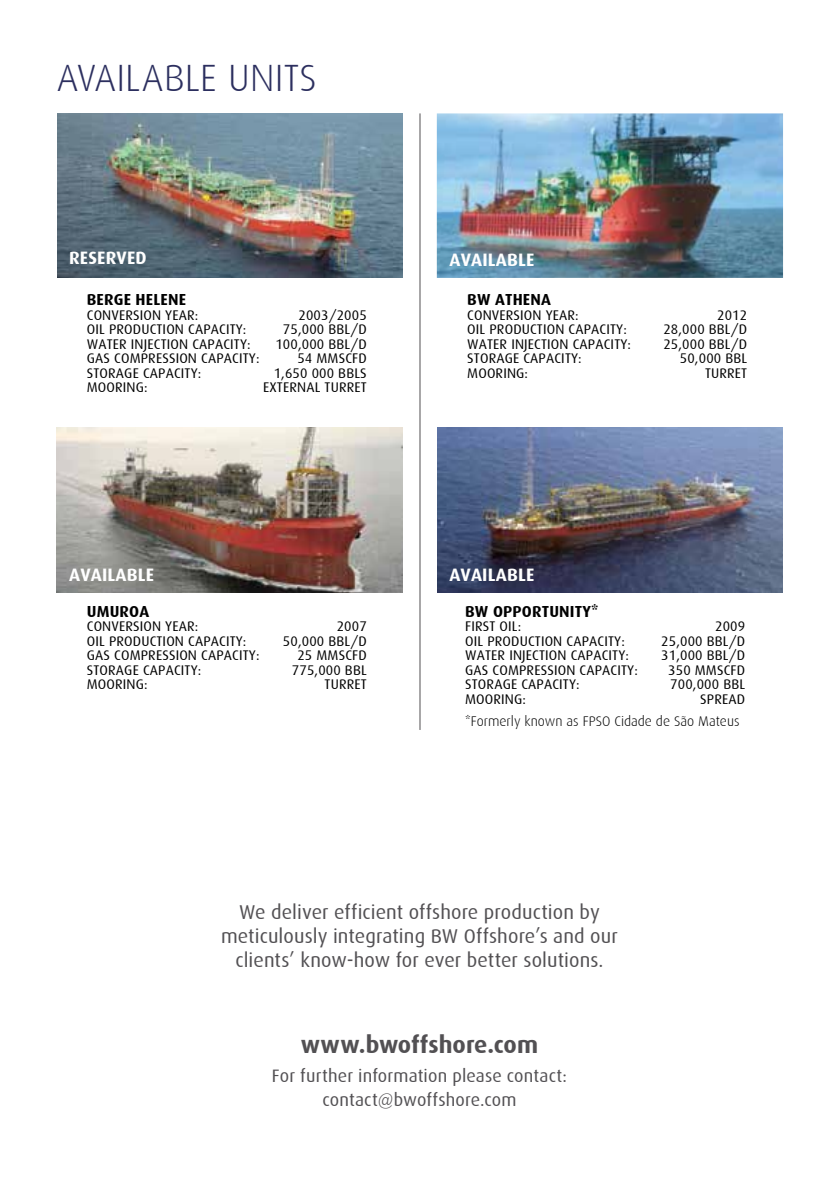
<style>
.page{position:relative;width:840px;height:1191px;background:#fff}
.page>*{position:absolute;margin:0;border:0;box-sizing:border-box;transform-origin:0 0}
.t1{font:300 38px "Dax";letter-spacing:.005em;color:#2c2f5f}
.t2{font:700 24px "Dax";color:#525053}
.t3{font:20px/24px "Dax";letter-spacing:.005em;color:#525053;text-align:center}
.t4{font:18px/24px "Dax";letter-spacing:.01em;color:#525053;text-align:center}
.t5{font:700 18px "Dax";letter-spacing:.01em;color:#fff}
.t6{font:700 16px "Dax";letter-spacing:.01em;color:#000}
.t7{font:14px "Dax";letter-spacing:.01em;color:#000}
.t8{font:300 14px "Dax";color:#000}
</style>
<div class="page">
<img style="left:58px;top:113px;width:345px;height:165px">
<img style="left:436px;top:113px;width:346px;height:165px">
<img style="left:56px;top:427px;width:347px;height:165px">
<img style="left:437px;top:427px;width:344px;height:165px">
<hr style="left:419px;top:113px;width:1px;height:617px;background:#525053">
<h1 class="t1" style="left:57px;top:57px;width:261px">AVAILABLE UNITS</h1>
<p class="t5" style="left:69px;top:248px;width:79px">RESERVED</p>
<p class="t5" style="left:449px;top:249px;width:86px">AVAILABLE</p>
<p class="t6" style="left:87px;top:290px;width:101px">BERGE HELENE</p>
<p class="t7" style="left:87px;top:307px;width:113px">CONVERSION YEAR:</p>
<p class="t7" style="left:298px;top:307px;width:70px">2003/2005</p>
<p class="t7" style="left:87px;top:321px;width:161px">OIL PRODUCTION CAPACITY:</p>
<p class="t7" style="left:283px;top:321px;width:85px">75,000 BBL/D</p>
<p class="t7" style="left:87px;top:336px;width:165px">WATER INJECTION CAPACITY:</p>
<p class="t7" style="left:275px;top:336px;width:93px">100,000 BBL/D</p>
<p class="t7" style="left:87px;top:350px;width:174px">GAS COMPRESSION CAPACITY:</p>
<p class="t7" style="left:297px;top:350px;width:71px">54 MMSCFD</p>
<p class="t7" style="left:87px;top:365px;width:116px">STORAGE CAPACITY:</p>
<p class="t7" style="left:273px;top:365px;width:94px">1,650 000 BBLS</p>
<p class="t7" style="left:87px;top:379px;width:62px">MOORING:</p>
<p class="t7" style="left:263px;top:379px;width:105px">EXTERNAL TURRET</p>
<p class="t5" style="left:69px;top:564px;width:86px">AVAILABLE</p>
<p class="t6" style="left:87px;top:602px;width:64px">UMUROA</p>
<p class="t7" style="left:87px;top:619px;width:113px">CONVERSION YEAR:</p>
<p class="t7" style="left:336px;top:619px;width:31px">2007</p>
<p class="t7" style="left:87px;top:633px;width:161px">OIL PRODUCTION CAPACITY:</p>
<p class="t7" style="left:283px;top:633px;width:85px">50,000 BBL/D</p>
<p class="t7" style="left:87px;top:648px;width:174px">GAS COMPRESSION CAPACITY:</p>
<p class="t7" style="left:297px;top:648px;width:71px">25 MMSCFD</p>
<p class="t7" style="left:87px;top:662px;width:116px">STORAGE CAPACITY:</p>
<p class="t7" style="left:292px;top:662px;width:76px">775,000 BBL</p>
<p class="t7" style="left:87px;top:677px;width:62px">MOORING:</p>
<p class="t7" style="left:324px;top:677px;width:44px">TURRET</p>
<p class="t6" style="left:467px;top:290px;width:85px">BW ATHENA</p>
<p class="t7" style="left:467px;top:307px;width:113px">CONVERSION YEAR:</p>
<p class="t7" style="left:716px;top:307px;width:31px">2012</p>
<p class="t7" style="left:467px;top:321px;width:161px">OIL PRODUCTION CAPACITY:</p>
<p class="t7" style="left:663px;top:321px;width:85px">28,000 BBL/D</p>
<p class="t7" style="left:467px;top:336px;width:165px">WATER INJECTION CAPACITY:</p>
<p class="t7" style="left:663px;top:336px;width:85px">25,000 BBL/D</p>
<p class="t7" style="left:467px;top:350px;width:116px">STORAGE CAPACITY:</p>
<p class="t7" style="left:679px;top:350px;width:69px">50,000 BBL</p>
<p class="t7" style="left:467px;top:365px;width:62px">MOORING:</p>
<p class="t7" style="left:704px;top:365px;width:44px">TURRET</p>
<p class="t5" style="left:449px;top:565px;width:86px">AVAILABLE</p>
<p class="t6" style="left:465px;top:602px;width:135px">BW OPPORTUNITY*</p>
<p class="t7" style="left:465px;top:618px;width:58px">FIRST OIL:</p>
<p class="t7" style="left:714px;top:618px;width:31px">2009</p>
<p class="t7" style="left:465px;top:633px;width:161px">OIL PRODUCTION CAPACITY:</p>
<p class="t7" style="left:661px;top:633px;width:85px">25,000 BBL/D</p>
<p class="t7" style="left:465px;top:647px;width:165px">WATER INJECTION CAPACITY:</p>
<p class="t7" style="left:661px;top:647px;width:85px">31,000 BBL/D</p>
<p class="t7" style="left:465px;top:662px;width:174px">GAS COMPRESSION CAPACITY:</p>
<p class="t7" style="left:668px;top:662px;width:78px">350 MMSCFD</p>
<p class="t7" style="left:465px;top:676px;width:116px">STORAGE CAPACITY:</p>
<p class="t7" style="left:670px;top:676px;width:76px">700,000 BBL</p>
<p class="t7" style="left:465px;top:691px;width:62px">MOORING:</p>
<p class="t7" style="left:699px;top:691px;width:46px">SPREAD</p>
<p class="t8" style="left:465px;top:714px;width:276px">*Formerly known as FPSO Cidade de São Mateus</p>
<h3 class="t3" style="left:221px;top:900px;width:398px">We deliver efficient offshore production by meticulously integrating BW Offshore’s and our clients’ know-how for ever better solutions.</h3>
<h2 class="t2" style="left:301px;top:1031px;width:239px">www.bwoffshore.com</h2>
<p class="t4" style="left:272px;top:1063px;width:296px">For further information please contact: contact@bwoffshore.com</p>
</div>
